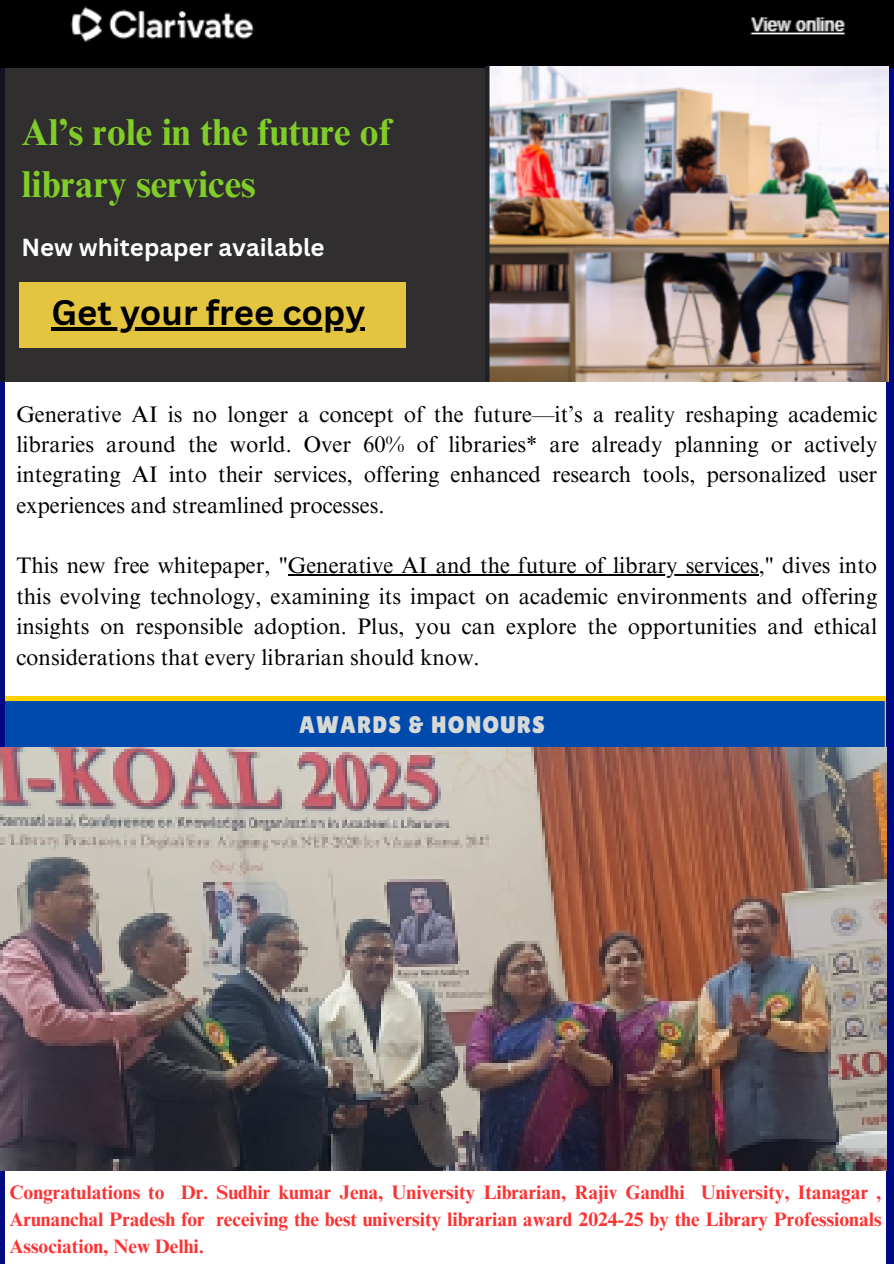
<style>
.page{position:relative;width:894px;height:1264px;background:#fff}
.page>*{position:absolute;margin:0;border:0;box-sizing:border-box;transform-origin:0 0}
.t1{font:700 37.5px/51.8px "Times NRMT Pro";color:#80cc29}
.t2{font:700 34.5px "Canva Sans";color:#000}
.t3{font:700 24px "Canva Sans";color:#fff}
.t4{font:24px "Lilita One";letter-spacing:.05em;color:#d7d9d6}
.t5{font:22.5px/30.3px "Times NRMT Pro";color:#000;text-align:justify}
.t6{font:700 19.5px/27px "Times NRMT Pro";color:#ff3131;text-align:justify}
</style>
<div class="page">
<svg style="left:5px;top:696px;width:880px;height:51px;background:#19579b"></svg>
<div style="left:0;top:0;width:5px;height:1263px;background:#000982"></div>
<div style="left:885px;top:0;width:8px;height:1263px;background:#000982"></div>
<div style="left:0;top:55px;width:489px;height:326px;background:#302e2e"></div>
<div style="left:19px;top:283px;width:386px;height:65px;background:#e3c53f"></div>
<img style="left:0;top:0;width:893px;height:68px">
<img style="left:485px;top:67px;width:403px;height:314px">
<img style="left:0;top:747px;width:885px;height:423px">
<hr style="left:288px;top:574px;width:470px;height:1px;background:#000">
<hr style="left:51px;top:327px;width:314px;height:3px;background:#000">
<h4 class="t1" style="left:21px;top:111px;width:371px">Al’s role in the future of library services</h4>
<h4 class="t3" style="left:21px;top:230px;width:304px">New whitepaper available</h4>
<h2 class="t2" style="left:51px;top:288px;width:315px">Get your free copy</h2>
<h1 class="t5" style="left:16px;top:401px;width:862px">Generative AI is no longer a concept of the future—it’s a reality reshaping academic libraries around the world. Over 60% of libraries* are already planning or actively integrating AI into their services, offering enhanced research tools, personalized user experiences and streamlined processes.</h1>
<h3 class="t5" style="left:16px;top:553px;width:862px">This new free whitepaper, "Generative AI and the future of library services," dives into</h3>
<h1 class="t5" style="left:16px;top:584px;width:862px">this evolving technology, examining its impact on academic environments and offering insights on responsible adoption. Plus, you can explore the opportunities and ethical considerations that every librarian should know.</h1>
<p class="t4" style="left:299px;top:710px;width:247px">AWARDS &amp; HONOURS</p>
<p class="t6" style="left:10px;top:1180px;width:873px">Congratulations to Dr. Sudhir kumar Jena, University Librarian, Rajiv Gandhi University, Itanagar , Arunanchal Pradesh for receiving the best university librarian award 2024-25 by the Library Professionals Association, New Delhi.</p>
</div>
